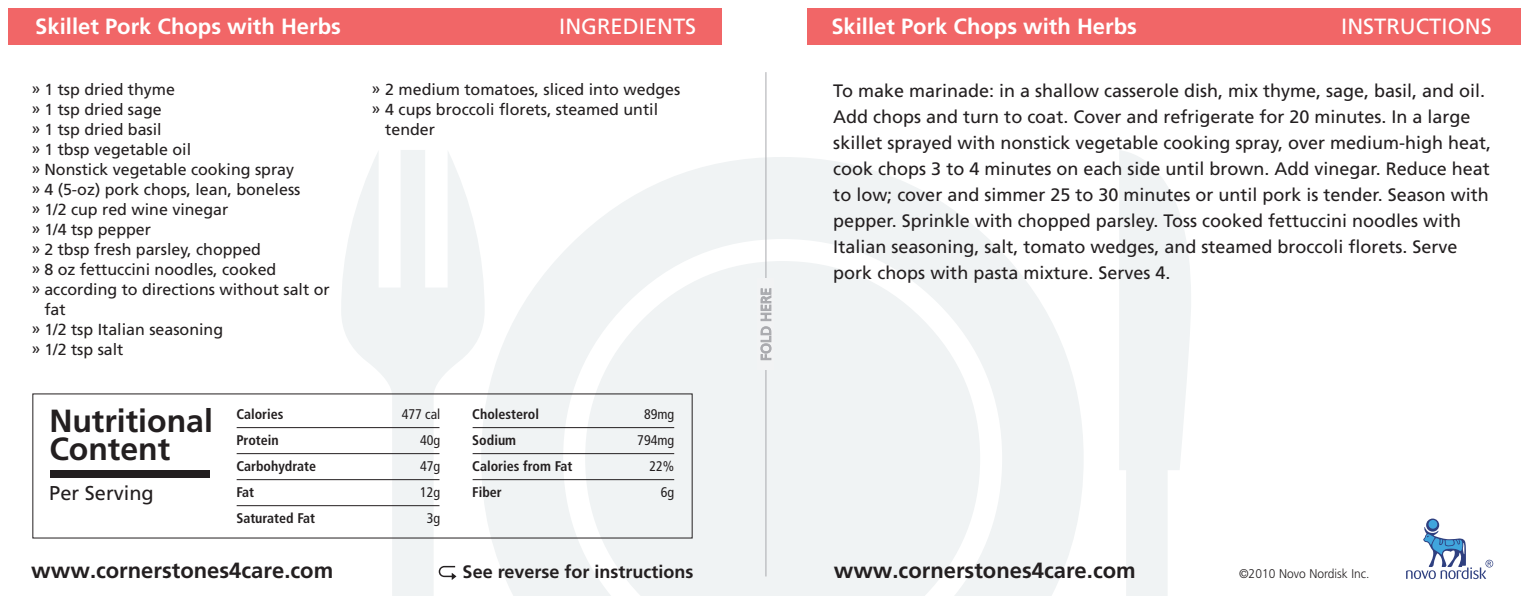
<style>
.page{position:relative;width:1530px;height:598px;background:#fff}
.page>*{position:absolute;margin:0;border:0;box-sizing:border-box;transform-origin:0 0}
.t1{font:700 32px/28px "Frutiger";color:#231f20}
.t2{font:700 22px "Frutiger";color:#231f20}
.t3{font:700 22px "Frutiger";color:#fff}
.t4{font:22px "Frutiger";color:#fff}
.t5{font:20px "Frutiger";color:#231f20}
.t6{font:18px/26px "Frutiger";color:#231f20}
.t7{font:700 18px "Frutiger";color:#231f20}
.t8{font:16px "Frutiger";color:#231f20}
.t9{font:700 condensed 14px/26px "Frutiger";color:#231f20}
.t10{font:condensed 14px/26px "Frutiger";color:#231f20;text-align:right}
.t11{font:14px "Frutiger";color:#a8a9ad}
.t12{font:300 12.6px "Frutiger";color:#231f20;scale:.95 1}
</style>
<div class="page">
<svg style="left:341px;top:150px;width:850px;height:446px;fill:#f0f3f4"></svg>
<div style="left:8px;top:8px;width:714px;height:36px;background:#f16667"></div>
<div style="left:807px;top:8px;width:714px;height:36px;background:#f16667"></div>
<hr style="left:766px;top:72px;width:1px;height:504px;background:#a8a9ad">
<div style="left:758px;top:279px;width:16px;height:91px;background:#f2f3f4"></div>
<svg style="left:760px;top:288px;width:12px;height:72px"></svg>
<div style="left:51px;top:470px;width:159px;height:7px;background:#231f20"></div>
<svg style="left:439px;top:566px;width:17px;height:14px"></svg>
<svg style="left:1426px;top:518px;width:13px;height:13px"></svg>
<div style="left:1429px;top:520px;width:8px;height:8px;background:#40a5dc;border-radius:50%"></div>
<svg style="left:1406px;top:526px;width:87px;height:53px"></svg>
<p class="t3" style="left:35px;top:13px;width:307px">Skillet Pork Chops with Herbs</p>
<p class="t3" style="left:831px;top:13px;width:307px">Skillet Pork Chops with Herbs</p>
<p class="t4" style="left:559px;top:13px;width:138px">INGREDIENTS</p>
<p class="t4" style="left:1341px;top:13px;width:152px">INSTRUCTIONS</p>
<p class="t8" style="left:31px;top:80px;width:145px">» 1 tsp dried thyme</p>
<p class="t8" style="left:31px;top:100px;width:132px">» 1 tsp dried sage</p>
<p class="t8" style="left:31px;top:120px;width:132px">» 1 tsp dried basil</p>
<p class="t8" style="left:31px;top:140px;width:161px">» 1 tbsp vegetable oil</p>
<p class="t8" style="left:31px;top:160px;width:264px">» Nonstick vegetable cooking spray</p>
<p class="t8" style="left:31px;top:180px;width:270px">» 4 (5-oz) pork chops, lean, boneless</p>
<p class="t8" style="left:31px;top:200px;width:198px">» 1/2 cup red wine vinegar</p>
<p class="t8" style="left:31px;top:220px;width:121px">» 1/4 tsp pepper</p>
<p class="t8" style="left:31px;top:240px;width:231px">» 2 tbsp fresh parsley, chopped</p>
<p class="t8" style="left:31px;top:260px;width:246px">» 8 oz fettuccini noodles, cooked</p>
<p class="t8" style="left:31px;top:280px;width:300px">» according to directions without salt or</p>
<p class="t8" style="left:44px;top:300px;width:23px">fat</p>
<p class="t8" style="left:31px;top:320px;width:193px">» 1/2 tsp Italian seasoning</p>
<p class="t8" style="left:31px;top:340px;width:94px">» 1/2 tsp salt</p>
<p class="t8" style="left:371px;top:80px;width:310px">» 2 medium tomatoes, sliced into wedges</p>
<p class="t8" style="left:371px;top:100px;width:288px">» 4 cups broccoli florets, steamed until</p>
<p class="t8" style="left:385px;top:120px;width:51px">tender</p>
<h1 class="t1" style="left:49px;top:407px;width:165px">Nutritional<br>Content</h1>
<p class="t5" style="left:49px;top:481px;width:106px">Per Serving</p>
<p class="t9" style="left:236px;top:401px;width:81px">Calories<br>Protein<br>Carbohydrate<br>Fat<br>Saturated Fat</p>
<p class="t9" style="left:472px;top:401px;width:101px">Cholesterol<br>Sodium<br>Calories from Fat<br>Fiber</p>
<p class="t10" style="left:402px;top:401px;width:40px">477 cal<br>40g<br>47g<br>12g<br>3g</p>
<p class="t10" style="left:637px;top:401px;width:39px">89mg<br>794mg<br>22%<br>6g</p>
<p class="t11" style="left:758px;top:361px;width:75px;rotate:-90deg">FOLD HERE</p>
<p class="t6" style="left:833px;top:77px;width:659px">To make marinade: in a shallow casserole dish, mix thyme, sage, basil, and oil.<br>Add chops and turn to coat. Cover and refrigerate for 20 minutes. In a large skillet sprayed with nonstick vegetable cooking spray, over medium-high heat, cook chops 3 to 4 minutes on each side until brown. Add vinegar. Reduce heat to low; cover and simmer 25 to 30 minutes or until pork is tender. Season with pepper. Sprinkle with chopped parsley. Toss cooked fettuccini noodles with Italian seasoning, salt, tomato wedges, and steamed broccoli florets. Serve pork chops with pasta mixture. Serves 4.</p>
<p class="t2" style="left:31px;top:557px;width:303px">www.cornerstones4care.com</p>
<p class="t7" style="left:463px;top:561px;width:232px">See reverse for instructions</p>
<p class="t2" style="left:834px;top:557px;width:303px">www.cornerstones4care.com</p>
<p class="t12" style="left:1239px;top:566px;width:139px">©2010 Novo Nordisk Inc.</p>
</div>
